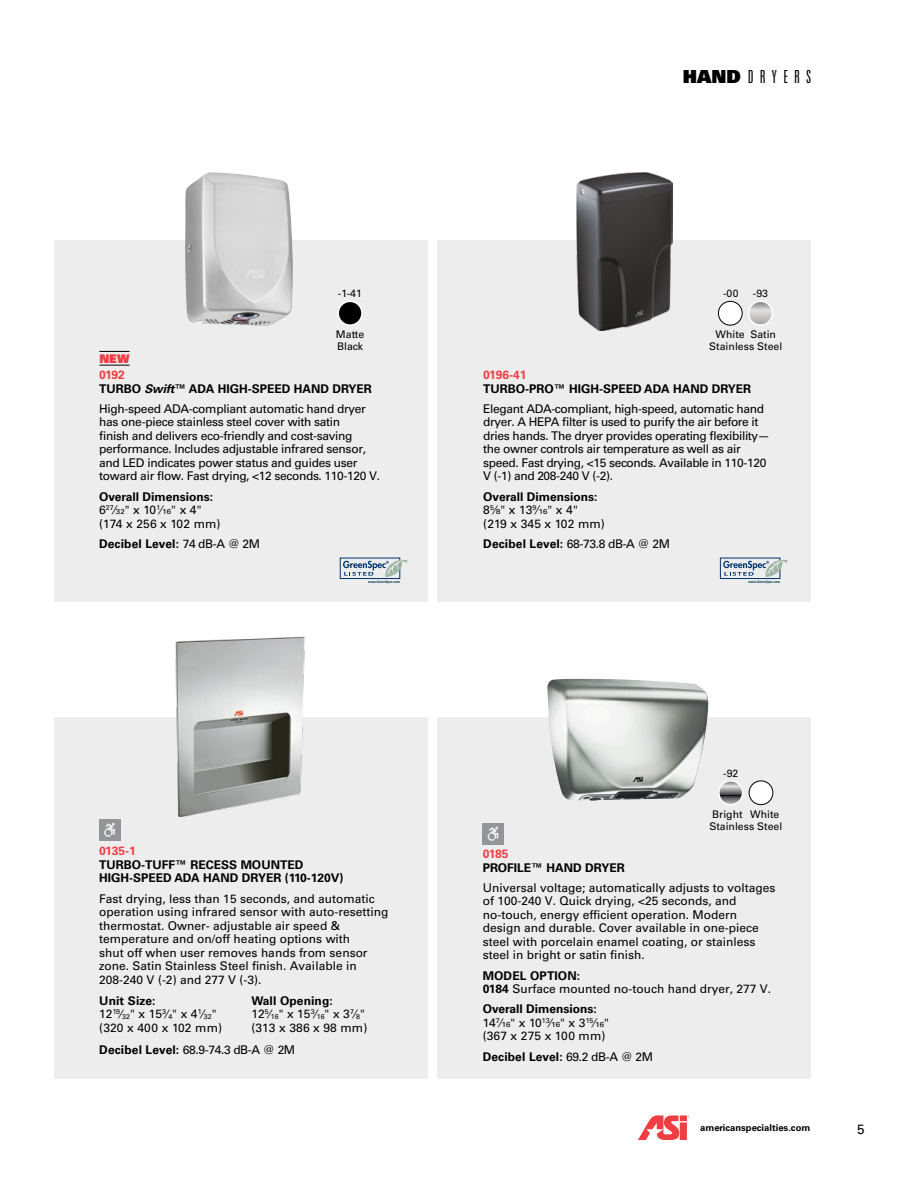
<style>
.page{position:relative;width:918px;height:1188px;background:#fff}
.page>*{position:absolute;margin:0;border:0;box-sizing:border-box;transform-origin:0 0}
.t1{font:18px "Univers LT Pro Light Ult Cond";letter-spacing:.34em;color:#000}
.t2{font:13.5px "Univers LT Pro 55 Roman";color:#000}
.t3{font:12px/13.5px "Univers LT Pro 55 Roman";color:#000}
.t4{font:700 12px/13.5px "Univers LT Pro 65";color:#000}
.t5{font:12px/13.5px "Univers LT Pro 55 Roman";letter-spacing:-.025em;color:#000}
.t6{font:12px/13.5px "Univers LT Pro 55 Roman";letter-spacing:-.03em;color:#000}
.t7{font:700 12px "Univers LT Pro 65";letter-spacing:-.01em;color:#ef3e42}
.t8{font:12px "Univers LT Pro 85 X Black";color:#ef3e42}
.t9{font:10.5px/12px "Univers LT Pro 55 Roman";color:#000}
.t10{font:700 9.45px "Univers LT Pro 65";color:#000}
.s1{color:#ef3e42}
.s2{font-style:italic}
.s3{font-family:"Univers LT Pro 55 Roman";font-weight:400}
.s4{font-family:"Univers LT Pro 65";font-weight:700}
.s5{font-family:"Univers LT Pro 85 X Black"}
</style>
<div class="page">
<div style="left:438px;top:717px;width:373px;height:362px;background:#ededee"></div>
<svg style="left:483px;top:824px;width:20px;height:21px"></svg>
<img style="left:547px;top:679px;width:162px;height:122px">
<svg style="left:719px;top:781px;width:24px;height:24px"></svg>
<div style="left:718px;top:780px;width:25px;height:25px;border:2px solid #fff;border-radius:50%"></div>
<div style="left:749px;top:781px;width:24px;height:24px;background:#fff;border-radius:50%"></div>
<div style="left:749px;top:781px;width:24px;height:24px;border:1px solid #000;border-radius:50%"></div>
<svg style="left:638px;top:1115px;width:51px;height:25px"></svg>
<div style="left:438px;top:240px;width:373px;height:362px;background:#ededee"></div>
<div style="left:54px;top:240px;width:374px;height:362px;background:#ededee"></div>
<div style="left:332px;top:554px;width:98px;height:47px;background:#ededee"></div>
<svg style="left:343px;top:560px;width:65px;height:24px"></svg>
<svg style="left:723px;top:560px;width:65px;height:24px"></svg>
<img style="left:185px;top:172px;width:108px;height:154px">
<div style="left:718px;top:301px;width:24px;height:24px;background:#fff;border-radius:50%"></div>
<div style="left:718px;top:301px;width:25px;height:24px;border:1px solid #000;border-radius:50%"></div>
<svg style="left:749px;top:301px;width:23px;height:24px"></svg>
<div style="left:748px;top:301px;width:25px;height:25px;border:2px solid #fff;border-radius:50%"></div>
<hr style="left:99px;top:351px;width:31px;height:1px;background:#000">
<hr style="left:99px;top:365px;width:31px;height:1px;background:#000">
<div style="left:338px;top:301px;width:24px;height:24px;background:#000;border-radius:50%"></div>
<div style="left:337px;top:301px;width:26px;height:25px;border:2px solid #fff;border-radius:50%"></div>
<img style="left:576px;top:172px;width:97px;height:158px">
<div style="left:54px;top:717px;width:374px;height:362px;background:#ededee"></div>
<svg style="left:99px;top:820px;width:21px;height:21px"></svg>
<img style="left:176px;top:637px;width:130px;height:179px">
<p class="t9" style="left:338px;top:287px;width:26px">-1-41</p>
<p class="t8" style="left:99px;top:350px;width:32px">NEW</p>
<p class="t9" style="left:336px;top:328px;width:30px">Matte<br>Black</p>
<p class="t4" style="left:99px;top:368px;width:274px"><span class="s1">0192<br></span>TURBO <span class="s2">Swift</span>™ ADA HIGH-SPEED HAND DRYER</p>
<p class="t5" style="left:99px;top:401px;width:282px">High-speed ADA-compliant automatic hand dryer has one-piece stainless steel cover with satin<br>finish and delivers eco-friendly and cost-saving performance. Includes adjustable infrared sensor, and LED indicates power status and guides user toward air flow. Fast drying, &lt;12 seconds. 110-120 V.</p>
<p class="t4" style="left:99px;top:489px;width:116px">Overall Dimensions:</p>
<p class="t3" style="left:99px;top:503px;width:123px">6<sup>27</sup>⁄₃₂" x 10<sup>1</sup>⁄₁₆" x 4" (174 x 256 x 102 mm)</p>
<p class="t4" style="left:99px;top:536px;width:163px">Decibel Level: <span class="s3">74 dB-A @ 2M</span></p>
<p class="t7" style="left:99px;top:843px;width:38px">0135-1</p>
<p class="t4" style="left:99px;top:857px;width:246px">TURBO-TUFF™ RECESS MOUNTED<br>HIGH-SPEED ADA HAND DRYER (110-120V)</p>
<p class="t3" style="left:99px;top:891px;width:291px">Fast drying, less than 15 seconds, and automatic operation using infrared sensor with auto-resetting thermostat. Owner- adjustable air speed &amp; temperature and on/off heating options with<br>shut off when user removes hands from sensor zone. Satin Stainless Steel finish. Available in 208-240 V (-2) and 277 V (-3).</p>
<p class="t4" style="left:99px;top:993px;width:58px">Unit Size:</p>
<p class="t3" style="left:99px;top:1007px;width:124px">12<sup>19</sup>⁄<sub>32</sub>" x 15<sup>3</sup>⁄<sub>4</sub>" x 4<sup>1</sup>⁄<sub>32</sub>" (320 x 400 x 102 mm)</p>
<p class="t4" style="left:251px;top:993px;width:83px">Wall Opening:</p>
<p class="t3" style="left:251px;top:1007px;width:118px">12<sup>5</sup>⁄<sub>16</sub>" x 15<sup>3</sup>⁄<sub>16</sub>" x 3<sup>7</sup>⁄<sub>8</sub>" (313 x 386 x 98 mm)</p>
<p class="t3" style="left:99px;top:1043px;width:198px"><span class="s4">Decibel Level:</span> 68.9-74.3 dB-A @ 2M</p>
<h1 class="t1" style="left:683px;top:66px;width:130px"><span class="s5">HAND</span>DRYERS</h1>
<p class="t9" style="left:723px;top:287px;width:17px">-00</p>
<p class="t9" style="left:753px;top:287px;width:17px">-93</p>
<p class="t9" style="left:709px;top:328px;width:74px;text-align:center">White Satin<br>Stainless Steel</p>
<p class="t7" style="left:483px;top:366px;width:45px">0196-41</p>
<p class="t4" style="left:483px;top:381px;width:269px">TURBO-PRO™ HIGH-SPEED ADA HAND DRYER</p>
<p class="t6" style="left:483px;top:401px;width:288px">Elegant ADA-compliant, high-speed, automatic hand dryer. A HEPA filter is used to purify the air before it dries hands. The dryer provides operating flexibility— the owner controls air temperature as well as air speed. Fast drying, &lt;15 seconds. Available in 110-120<br>V (-1) and 208-240 V (-2).</p>
<p class="t4" style="left:483px;top:489px;width:116px">Overall Dimensions:</p>
<p class="t3" style="left:483px;top:503px;width:123px">8<sup>5</sup>⁄₈" x 13<sup>9</sup>⁄₁₆" x 4"<br>(219 x 345 x 102 mm)</p>
<p class="t3" style="left:483px;top:536px;width:188px"><span class="s4">Decibel Level:</span> 68-73.8 dB-A @ 2M</p>
<p class="t9" style="left:723px;top:766px;width:17px">-92</p>
<p class="t9" style="left:709px;top:807px;width:74px">Bright White<br>Stainless Steel</p>
<p class="t7" style="left:483px;top:845px;width:27px">0185</p>
<p class="t4" style="left:483px;top:860px;width:144px">PROFILE™ HAND DRYER</p>
<p class="t3" style="left:483px;top:880px;width:294px">Universal voltage; automatically adjusts to voltages of 100-240 V. Quick drying, &lt;25 seconds, and no-touch, energy efficient operation. Modern design and durable. Cover available in one-piece steel with porcelain enamel coating, or stainless steel in bright or satin finish.</p>
<p class="t4" style="left:483px;top:968px;width:99px">MODEL OPTION:</p>
<p class="t3" style="left:483px;top:982px;width:290px"><span class="s4">0184</span> Surface mounted no-touch hand dryer, 277 V.</p>
<p class="t4" style="left:483px;top:1002px;width:116px">Overall Dimensions:</p>
<p class="t3" style="left:483px;top:1015px;width:128px">14<sup>7</sup>⁄₁₆" x 10<sup>13</sup>⁄₁₆" x 3<sup>15</sup>⁄₁₆" (367 x 275 x 100 mm)</p>
<p class="t4" style="left:483px;top:1049px;width:172px">Decibel Level: <span class="s3">69.2 dB-A @ 2M</span></p>
<p class="t10" style="left:700px;top:1121px;width:112px">americanspecialties.com</p>
<p class="t2" style="left:857px;top:1119px;width:9px">5</p>
</div>
